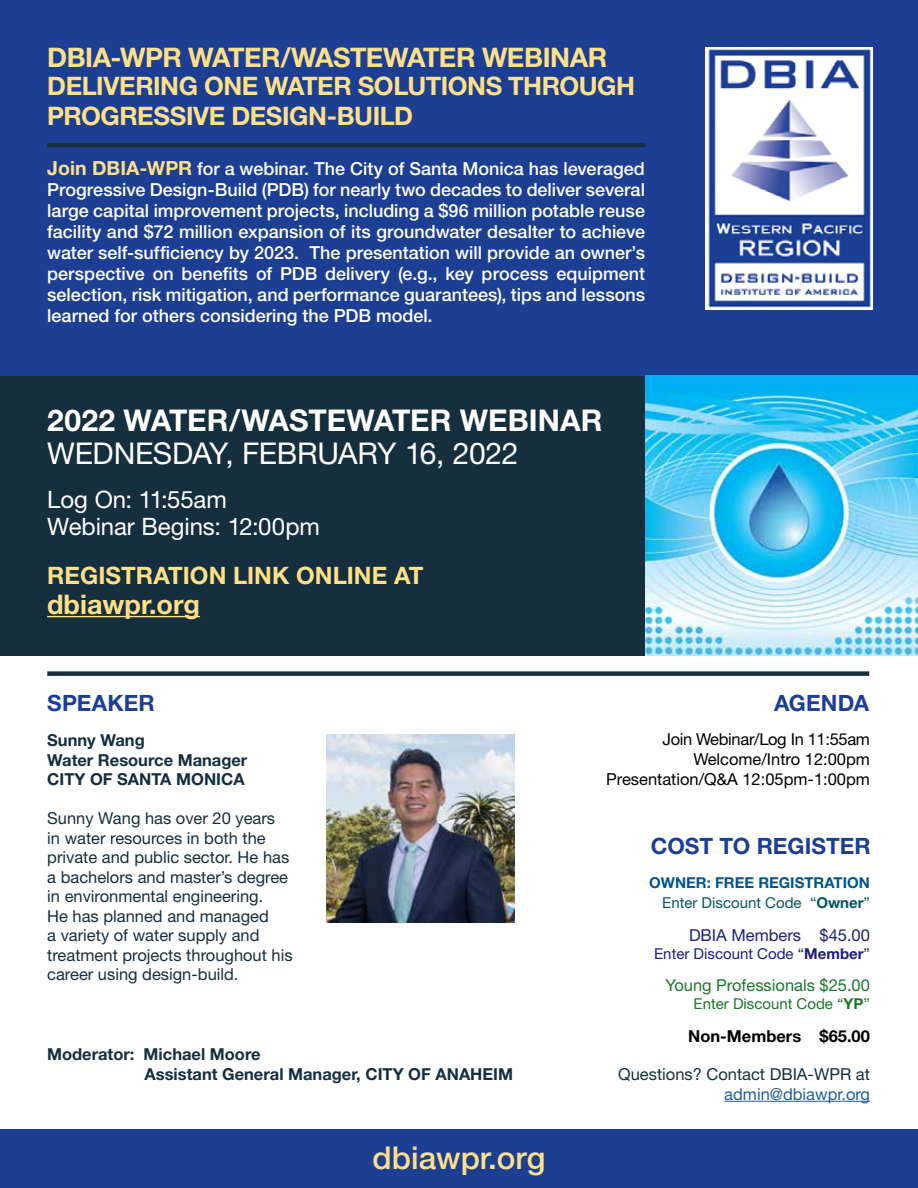
<style>
.page{position:relative;width:918px;height:1188px;background:#fff}
.page>*{position:absolute;margin:0;border:0;box-sizing:border-box;transform-origin:0 0}
.t1{font:500 31.5px "Helvetica Neue LT Std";color:#fee086}
.t2{font:700 30px "Helvetica Neue LT Std";color:#fff}
.t3{font:30px "Helvetica Neue LT Std";letter-spacing:-.015em;color:#fff}
.t4{font:700 27px "Helvetica Neue LT Std";letter-spacing:-.02em;color:#fee087}
.t5{font:700 27px "Helvetica Neue LT Std";color:#fee089}
.t6{font:700 25.5px/30px "Helvetica Neue LT Std";letter-spacing:-.02em;color:#fee087}
.t7{font:24px/27px "Helvetica Neue LT Std";letter-spacing:-.005em;color:#fff}
.t8{font:700 24px "Helvetica Neue LT Std";color:#fee087}
.t9{font:700 22.5px "Helvetica Neue LT Std";letter-spacing:.005em;color:#1c3f94}
.t10{font:500 18px/21px "Helvetica Neue LT Std";color:#fff;text-align:justify}
.t11{font:16.5px/19.5px "Helvetica Neue LT Std";color:#152f3e}
.t12{font:700 16.5px/19.5px "Helvetica Neue LT Std";color:#152f3e}
.t13{font:16.5px/19.8px "Helvetica Neue LT Std";color:#000;text-align:right}
.t14{font:16.5px "Helvetica Neue LT Std";color:#1c772b}
.t15{font:16.5px "Helvetica Neue LT Std";color:#1c1e80}
.t16{font:700 16.5px "Helvetica Neue LT Std";color:#000}
.t17{font:16.5px "Helvetica Neue LT Std";color:#215e9e}
.t18{font:700 15px/19.8px "Helvetica Neue LT Std";color:#00558f;text-align:right}
.t19{font:15px "Helvetica Neue LT Std";color:#1c1e80}
.t20{font:15px "Helvetica Neue LT Std";color:#1c772b}
.s1{font-weight:700;font-size:19.5px;color:#fee087}
.s2{font-weight:400;color:#055763}
.s3{color:#055763}
.s4{font-weight:700}
</style>
<div class="page">
<div style="left:0;top:0;width:918px;height:376px;background:#1c3f94"></div>
<div style="left:0;top:1129px;width:918px;height:59px;background:#1c3f94"></div>
<div style="left:0;top:376px;width:918px;height:280px;background:#152f3e"></div>
<hr style="left:47px;top:143px;width:598px;height:4px;background:#152f3e">
<div style="left:47px;top:671px;width:822px;height:5px;background:#152f3e"></div>
<img style="left:706px;top:47px;width:166px;height:263px">
<hr style="left:47px;top:616px;width:153px;height:1px;background:#fee089">
<img style="left:645px;top:376px;width:273px;height:280px">
<hr style="left:724px;top:1101px;width:146px;height:1px;background:#215e9e">
<img style="left:327px;top:734px;width:188px;height:189px">
<h3 class="t4" style="left:47px;top:40px;width:562px">DBIA-WPR WATER/WASTEWATER WEBINAR</h3>
<h3 class="t6" style="left:47px;top:70px;width:589px">DELIVERING ONE WATER SOLUTIONS THROUGH<br>PROGRESSIVE DESIGN-BUILD</h3>
<p class="t10" style="left:47px;top:158px;width:599px"><span class="s1">Join DBIA-WPR</span> for a webinar. The City of Santa Monica has leveraged Progressive Design-Build (PDB) for nearly two decades to deliver several large capital improvement projects, including a $96 million potable reuse facility and $72 million expansion of its groundwater desalter to achieve water self-sufficiency by 2023. The presentation will provide an owner’s perspective on benefits of PDB delivery (e.g., key process equipment selection, risk mitigation, and performance guarantees), tips and lessons learned for others considering the PDB model.</p>
<h2 class="t2" style="left:47px;top:402px;width:557px">2022 WATER/WASTEWATER WEBINAR</h2>
<h2 class="t3" style="left:47px;top:436px;width:473px">WEDNESDAY, FEBRUARY 16, 2022</h2>
<h3 class="t7" style="left:47px;top:486px;width:274px">Log On: 11:55am<br>Webinar Begins: 12:00pm</h3>
<h3 class="t8" style="left:47px;top:561px;width:378px">REGISTRATION LINK ONLINE AT</h3>
<h3 class="t5" style="left:47px;top:588px;width:154px">dbiawpr.org</h3>
<p class="t9" style="left:47px;top:689px;width:109px">SPEAKER</p>
<p class="t9" style="left:774px;top:689px;width:97px">AGENDA</p>
<p class="t12" style="left:47px;top:730px;width:202px">Sunny Wang<br>Water Resource Manager<br>CITY OF SANTA MONICA</p>
<p class="t11" style="left:47px;top:808px;width:247px">Sunny Wang has over 20 years<br>in water resources in both the private and public sector. He has a bachelors and master’s degree in environmental engineering.<br>He has planned and managed<br>a variety of water supply and treatment projects throughout his career using design-build.</p>
<p class="t12" style="left:145px;top:1044px;width:370px;text-indent:-97px">Moderator: Michael Moore<br>Assistant General Manager, CITY OF ANAHEIM</p>
<h1 class="t1" style="left:373px;top:1139px;width:174px">dbiawpr.org</h1>
<p class="t13" style="left:606px;top:729px;width:265px">Join Webinar/Log In 11:55am<br>Welcome/Intro 12:00pm<br>Presentation/Q&amp;A 12:05pm-1:00pm</p>
<p class="t9" style="left:651px;top:832px;width:221px">COST TO REGISTER</p>
<p class="t18" style="left:649px;top:873px;width:222px">OWNER: FREE REGISTRATION<br><span class="s2">Enter Discount Code “</span><span class="s3">Owner</span><span class="s2">”</span></p>
<p class="t15" style="left:689px;top:926px;width:182px">DBIA Members $45.00</p>
<p class="t19" style="left:654px;top:945px;width:217px">Enter Discount Code “<span class="s4">Member</span>”</p>
<p class="t14" style="left:666px;top:975px;width:206px">Young Professionals $25.00</p>
<p class="t20" style="left:694px;top:994px;width:178px">Enter Discount Code “<span class="s4">YP</span>”</p>
<p class="t16" style="left:688px;top:1026px;width:183px">Non-Members $65.00</p>
<p class="t11" style="left:618px;top:1064px;width:253px">Questions? Contact DBIA-WPR at</p>
<p class="t17" style="left:724px;top:1084px;width:147px">admin@dbiawpr.org</p>
</div>
